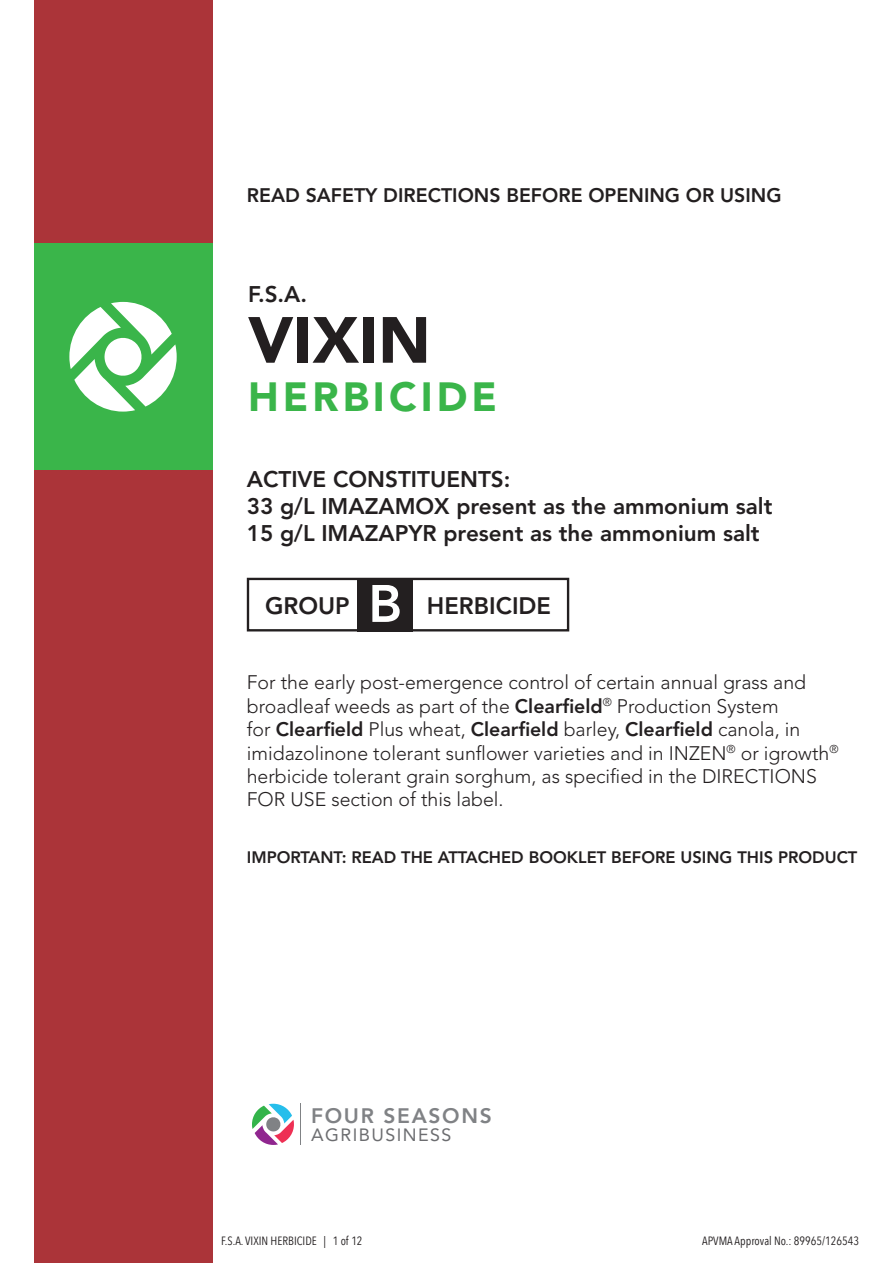
<style>
.page{position:relative;width:893px;height:1263px;background:#fff}
.page>*{position:absolute;margin:0;border:0;box-sizing:border-box;transform-origin:0 0}
.t1{font:900 64.5px "Avenir LT Std";color:#231f20}
.t2{font:800 52.2px "Avenir LT Std";color:#fff}
.t3{font:900 40.5px "Avenir LT Std";letter-spacing:.1em;color:#3ab54a}
.t4{font:800 23.7px "Avenir LT Std";color:#231f20}
.t5{font:800 22.5px "Avenir LT Std";color:#231f20}
.t6{font:800 21px "Avenir";letter-spacing:.08em;color:#808285}
.Default{font:300 19.5px/23.4px "Avenir LT Std";color:#231f20}
.t7{font:800 19.5px "Avenir LT Std";color:#231f20}
.t8{font:17.85px "Avenir";letter-spacing:.08em;color:#6c6d70}
.t9{font:800 16.5px "Avenir LT Std";color:#231f20}
.t10{font:12px "Avenir Next Condensed";color:#231f20}
.s1{font-weight:800}
</style>
<div class="page">
<svg style="left:252px;top:1104px;width:42px;height:41px"></svg>
<hr style="left:300px;top:1104px;width:1px;height:41px;background:#808285">
<div style="left:34px;top:0;width:178px;height:1263px;background:#ab3439"></div>
<div style="left:34px;top:244px;width:178px;height:226px;background:#3ab54a"></div>
<svg style="left:69px;top:302px;width:108px;height:110px"></svg>
<div style="left:247px;top:578px;width:322px;height:53px;border:2px solid #231f20"></div>
<div style="left:357px;top:578px;width:56px;height:53px;background:#231f20"></div>
<p class="t7" style="left:247px;top:184px;width:536px">READ SAFETY DIRECTIONS BEFORE OPENING OR USING</p>
<p class="t5" style="left:248px;top:281px;width:61px">F.S.A.</p>
<p class="t1" style="left:248px;top:301px;width:184px">VIXIN</p>
<p class="t3" style="left:248px;top:372px;width:251px">HERBICIDE</p>
<p class="t5" style="left:247px;top:466px;width:265px">ACTIVE CONSTITUENTS:</p>
<p class="t5" style="left:247px;top:493px;width:527px">33 g/L IMAZAMOX present as the ammonium salt</p>
<p class="t5" style="left:247px;top:520px;width:514px">15 g/L IMAZAPYR present as the ammonium salt</p>
<p class="t2" style="left:368px;top:573px;width:35px">B</p>
<p class="t4" style="left:265px;top:591px;width:86px">GROUP</p>
<p class="t4" style="left:427px;top:591px;width:126px">HERBICIDE</p>
<p class="Default" style="left:247px;top:671px;width:593px">For the early post-emergence control of certain annual grass and broadleaf weeds as part of the <span class="s1">Clearfield</span><sup>®</sup> Production System<br>for <span class="s1">Clearfield</span> Plus wheat, <span class="s1">Clearfield</span> barley, <span class="s1">Clearfield</span> canola, in imidazolinone tolerant sunflower varieties and in INZEN<sup>®</sup> or igrowth<sup>® </sup>herbicide tolerant grain sorghum, as specified in the DIRECTIONS FOR USE section of this label.</p>
<p class="t9" style="left:247px;top:847px;width:612px">IMPORTANT: READ THE ATTACHED BOOKLET BEFORE USING THIS PRODUCT</p>
<p class="t6" style="left:311px;top:1099px;width:182px">FOUR SEASONS</p>
<p class="t8" style="left:311px;top:1121px;width:142px">AGRIBUSINESS</p>
<p class="t10" style="left:221px;top:1231px;width:143px">F.S.A. VIXIN HERBICIDE | 1 of 12</p>
<p class="t10" style="left:702px;top:1231px;width:158px">APVMA Approval No.: 89965/126543</p>
</div>
